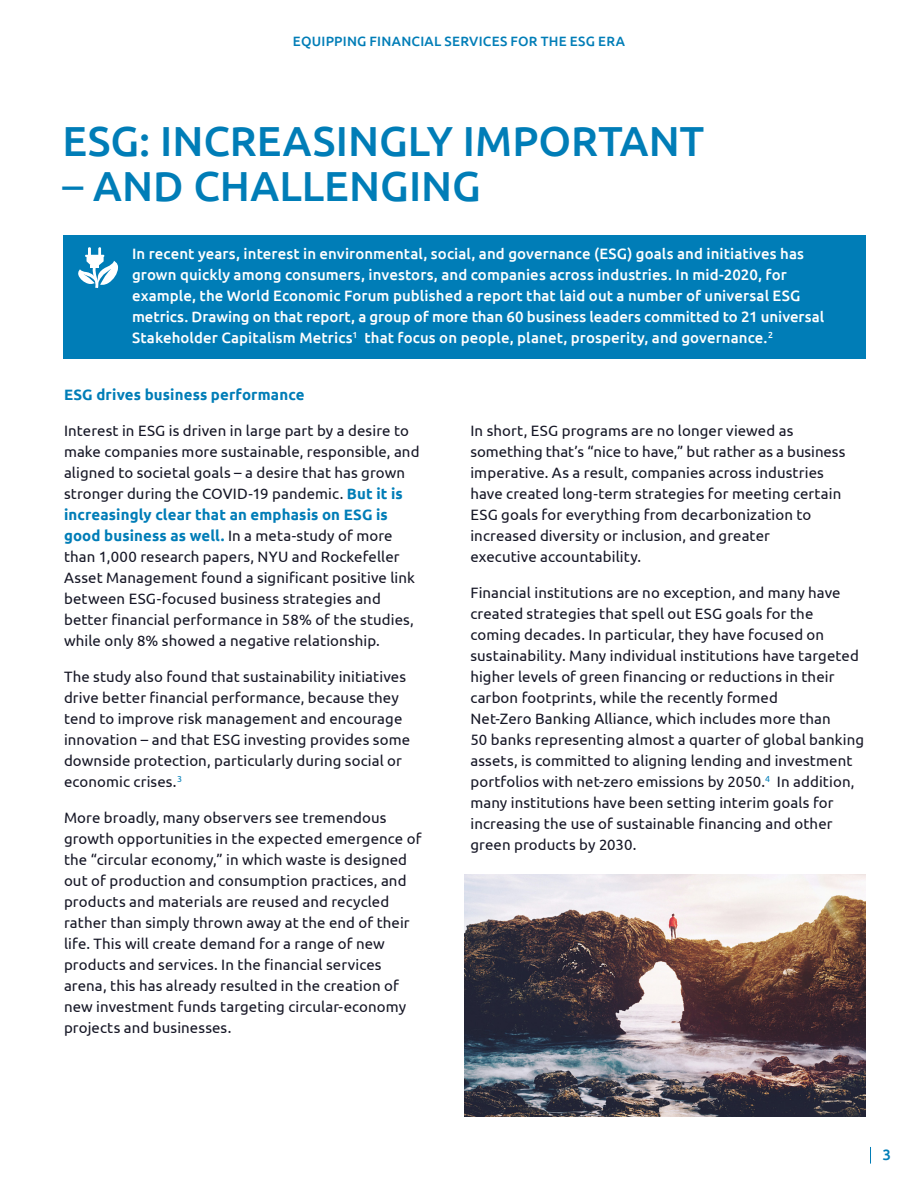
<style>
.page{position:relative;width:918px;height:1188px;background:#fff}
.page>*{position:absolute;margin:0;border:0;box-sizing:border-box;transform-origin:0 0}
.t1{font:500 42px "Ubuntu";color:#007db7}
.t2{font:15px/21px "Ubuntu";letter-spacing:.005em;color:#151625}
.t3{font:500 15px/21px "Ubuntu";letter-spacing:.005em;color:#fff}
.t4{font:700 15px "Ubuntu";letter-spacing:.01em;color:#007db7}
.t5{font:500 15px "Ubuntu";color:#007db7}
.t6{font:500 13.5px "Ubuntu";letter-spacing:.02em;color:#007db7}
.s1{font-weight:400}
.s2{font-weight:700;color:#007db7}
</style>
<div class="page">
<div style="left:63px;top:235px;width:803px;height:124px;background:#007db7"></div>
<img style="left:465px;top:875px;width:400px;height:241px">
<svg style="left:78px;top:247px;width:40px;height:41px"></svg>
<svg style="left:870px;top:1147px;width:1px;height:17px"></svg>
<p class="t6" style="left:293px;top:33px;width:334px">EQUIPPING FINANCIAL SERVICES FOR THE ESG ERA</p>
<h1 class="t1" style="left:63px;top:114px;width:643px">ESG: INCREASINGLY IMPORTANT</h1>
<h1 class="t1" style="left:63px;top:159px;width:420px"><span class="s1">–</span> AND CHALLENGING</h1>
<p class="t3" style="left:132px;top:242px;width:694px">In recent years, interest in environmental, social, and governance (ESG) goals and initiatives has grown quickly among consumers, investors, and companies across industries. In mid-2020, for example, the World Economic Forum published a report that laid out a number of universal ESG metrics. Drawing on that report, a group of more than 60 business leaders committed to 21 universal Stakeholder Capitalism Metrics<sup>1</sup> that focus on people, planet, prosperity, and governance.<sup>2</sup></p>
<p class="t4" style="left:64px;top:385px;width:242px">ESG drives business performance</p>
<p class="t2" style="left:64px;top:419px;width:357px">Interest in ESG is driven in large part by a desire to make companies more sustainable, responsible, and aligned to societal goals – a desire that has grown stronger during the COVID-19 pandemic. <span class="s2">But it is increasingly clear that an emphasis on ESG is good business as well.</span> In a meta-study of more than 1,000 research papers, NYU and Rockefeller Asset Management found a significant positive link between ESG-focused business strategies and better financial performance in 58% of the studies, while only 8% showed a negative relationship.</p>
<p class="t2" style="left:64px;top:665px;width:348px">The study also found that sustainability initiatives drive better financial performance, because they tend to improve risk management and encourage innovation – and that ESG investing provides some downside protection, particularly during social or economic crises.<sup>3</sup></p>
<p class="t2" style="left:64px;top:806px;width:359px">More broadly, many observers see tremendous growth opportunities in the expected emergence of the “circular economy,” in which waste is designed out of production and consumption practices, and products and materials are reused and recycled rather than simply thrown away at the end of their life. This will create demand for a range of new products and services. In the financial services arena, this has already resulted in the creation of new investment funds targeting circular-economy projects and businesses.</p>
<p class="t2" style="left:470px;top:419px;width:376px">In short, ESG programs are no longer viewed as something that’s “nice to have,” but rather as a business imperative. As a result, companies across industries have created long-term strategies for meeting certain ESG goals for everything from decarbonization to increased diversity or inclusion, and greater<br>executive accountability.</p>
<p class="t2" style="left:470px;top:581px;width:395px">Financial institutions are no exception, and many have created strategies that spell out ESG goals for the coming decades. In particular, they have focused on sustainability. Many individual institutions have targeted higher levels of green financing or reductions in their carbon footprints, while the recently formed<br>Net-Zero Banking Alliance, which includes more than<br>50 banks representing almost a quarter of global banking assets, is committed to aligning lending and investment portfolios with net-zero emissions by 2050.<sup>4</sup> In addition, many institutions have been setting interim goals for increasing the use of sustainable financing and other green products by 2030.</p>
<p class="t5" style="left:882px;top:1145px;width:10px">3</p>
</div>
